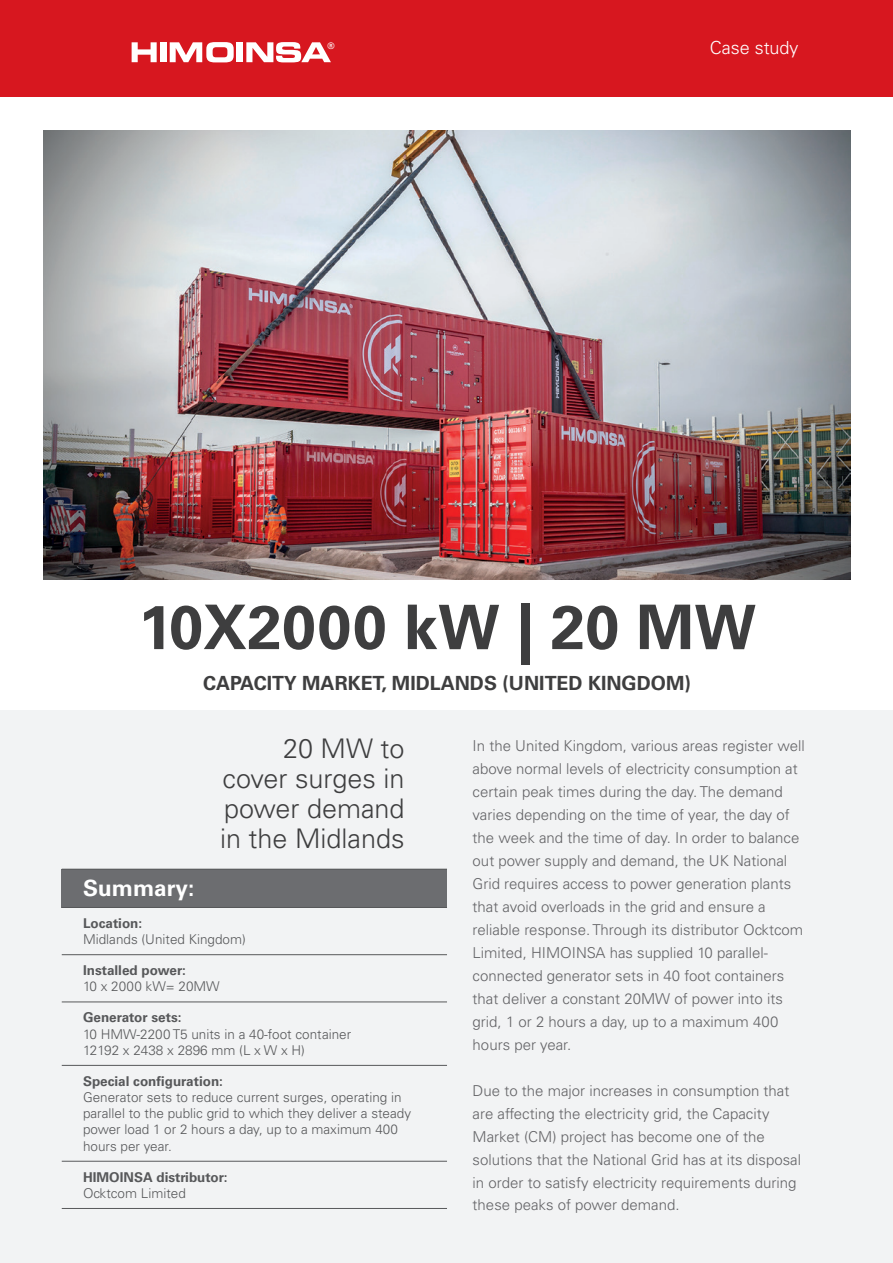
<style>
.page{position:relative;width:893px;height:1263px;background:#fff}
.page>*{position:absolute;margin:0;border:0;box-sizing:border-box;transform-origin:0 0}
.t1{font:700 61.5px "Univers LT Std";color:#3e3e3f}
.t2{font:300 27px/30px "Univers LT Std";color:#3e3e3f}
.t3{font:700 22.5px "Univers LT Std";color:#fff}
.t4{font:700 19.5px "Univers LT Std";color:#3e3e3f}
.t5{font:300 18px "Univers LT Std";color:#fff}
.t6{font:300 15px/23px "Univers LT Std";color:#636366}
.Tabla_-_contenido{font:300 13.5px/16.2px "Univers LT Std";color:#57585a}
.Tabla_-_subtítulo{font:700 13.5px "Univers LT Std";color:#57585a}
.t7{font:700 9px "Univers LT Std";color:#fff}
</style>
<div class="page">
<div style="left:0;top:710px;width:893px;height:553px;background:#f2f3f4"></div>
<div style="left:0;top:0;width:893px;height:97px;background:#d7171f"></div>
<svg style="left:246px;top:42px;width:85px;height:20px"></svg>
<div style="left:237px;top:42px;width:6px;height:20px;background:#fff"></div>
<svg style="left:170px;top:42px;width:64px;height:20px"></svg>
<div style="left:160px;top:42px;width:6px;height:20px;background:#fff"></div>
<svg style="left:132px;top:42px;width:25px;height:20px"></svg>
<div style="left:62px;top:869px;width:385px;height:38px;background:#6c6d70"></div>
<hr style="left:62px;top:869px;width:385px;height:1px;background:#57585a">
<hr style="left:62px;top:907px;width:385px;height:1px;background:#57585a">
<hr style="left:62px;top:954px;width:385px;height:1px;background:#57585a">
<hr style="left:62px;top:1002px;width:385px;height:1px;background:#57585a">
<hr style="left:62px;top:1065px;width:385px;height:1px;background:#57585a">
<hr style="left:62px;top:1161px;width:385px;height:1px;background:#57585a">
<hr style="left:62px;top:1208px;width:385px;height:1px;background:#57585a">
<img style="left:44px;top:131px;width:806px;height:449px">
<p class="t7" style="left:327px;top:40px;width:9px">®</p>
<p class="t5" style="left:710px;top:37px;width:90px">Case study</p>
<p class="t1" style="left:138px;top:591px;width:619px">10X2000 kW | 20 MW</p>
<p class="t4" style="left:203px;top:671px;width:489px">CAPACITY MARKET, MIDLANDS (UNITED KINGDOM)</p>
<p class="t2" style="left:283px;top:733px;width:123px">20 MW to</p>
<p class="t2" style="left:223px;top:763px;width:183px">cover surges in power demand</p>
<p class="t2" style="left:220px;top:823px;width:186px">in the Midlands</p>
<p class="t3" style="left:83px;top:875px;width:113px">Summary:</p>
<p class="Tabla_-_subtítulo" style="left:83px;top:915px;width:61px">Location:</p>
<p class="Tabla_-_contenido" style="left:83px;top:931px;width:164px">Midlands (United Kingdom)</p>
<p class="Tabla_-_subtítulo" style="left:83px;top:962px;width:104px">Installed power:</p>
<p class="Tabla_-_contenido" style="left:83px;top:978px;width:138px">10 x 2000 kW= 20MW</p>
<p class="Tabla_-_subtítulo" style="left:83px;top:1010px;width:100px">Generator sets:</p>
<p class="Tabla_-_contenido" style="left:83px;top:1026px;width:270px">10 HMW-2200 T5 units in a 40-foot container</p>
<p class="Tabla_-_contenido" style="left:83px;top:1042px;width:224px">12192 x 2438 x 2896 mm (L x W x H)</p>
<p class="Tabla_-_subtítulo" style="left:83px;top:1073px;width:142px">Special configuration:</p>
<p class="Tabla_-_contenido" style="left:83px;top:1089px;width:330px">Generator sets to reduce current surges, operating in parallel to the public grid to which they deliver a steady power load 1 or 2 hours a day, up to a maximum 400 hours per year.</p>
<p class="Tabla_-_subtítulo" style="left:83px;top:1169px;width:146px">HIMOINSA distributor:</p>
<p class="Tabla_-_contenido" style="left:83px;top:1185px;width:104px">Ocktcom Limited</p>
<p class="t6" style="left:473px;top:735px;width:333px">In the United Kingdom, various areas register well above normal levels of electricity consumption at certain peak times during the day. The demand varies depending on the time of year, the day of the week and the time of day. In order to balance out power supply and demand, the UK National Grid requires access to power generation plants that avoid overloads in the grid and ensure a reliable response. Through its distributor Ocktcom Limited, HIMOINSA has supplied 10 parallel&shy;connected generator sets in 40 foot containers that deliver a constant 20MW of power into its grid, 1 or 2 hours a day, up to a maximum 400 hours per year.</p>
<p class="t6" style="left:473px;top:1079px;width:330px">Due to the major increases in consumption that are affecting the electricity grid, the Capacity Market (CM) project has become one of the solutions that the National Grid has at its disposal in order to satisfy electricity requirements during these peaks of power demand.</p>
</div>
